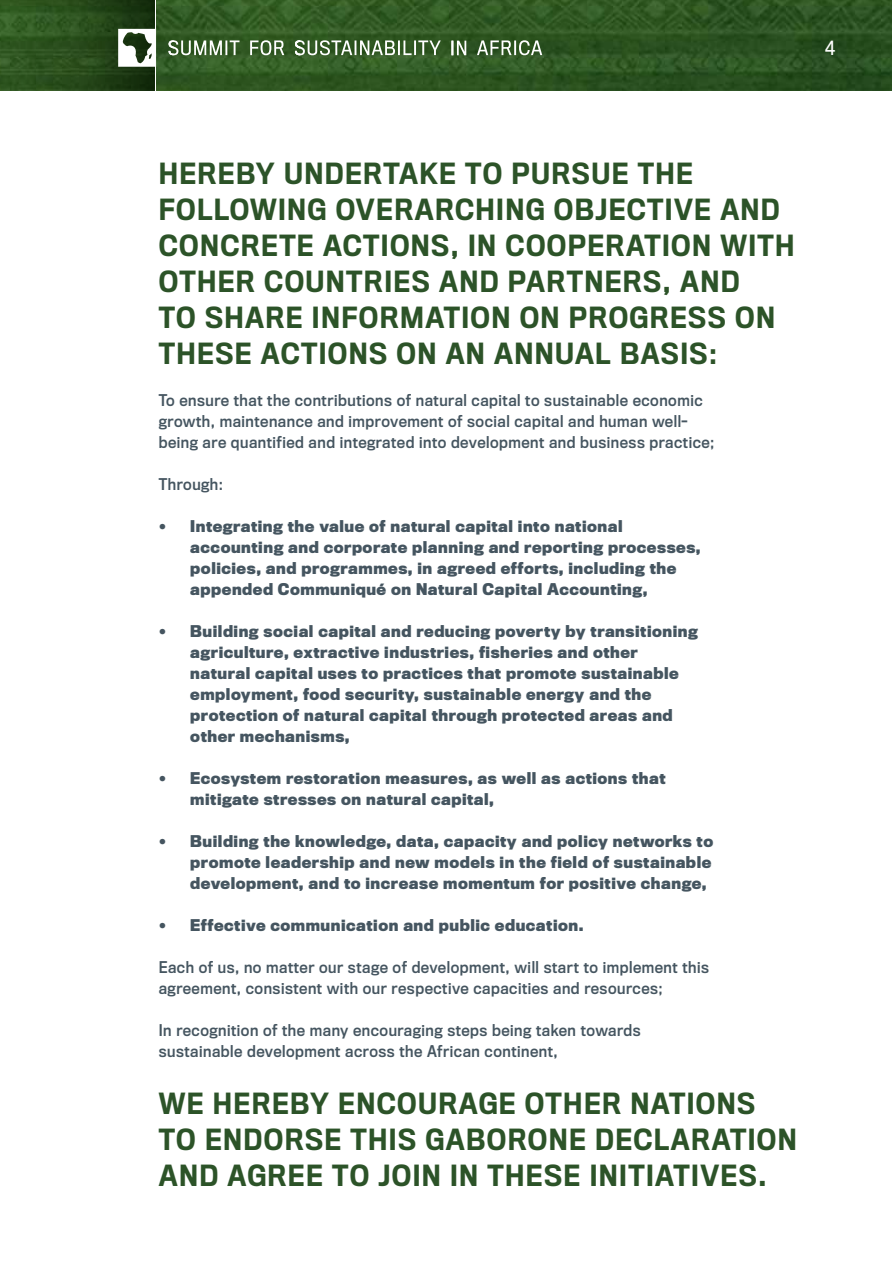
<style>
.page{position:relative;width:893px;height:1263px;background:#fff}
.page>*{position:absolute;margin:0;border:0;box-sizing:border-box;transform-origin:0 0}
.t1{font:500 27px/36px "Titling Gothic FB Narrow";letter-spacing:.05em;color:#2c5328}
.t2{font:18px "Titling Gothic FB Narrow";color:#fff}
.t3{font:700 15px/21px "Titling Gothic FB Narrow";letter-spacing:.035em;color:#455560}
.t4{font:15px/21px "Titling Gothic FB Narrow Standard";letter-spacing:.035em;color:#455560}
</style>
<div class="page">
<img style="left:157px;top:0;width:735px;height:91px">
<svg style="left:250px;top:40px;width:34px;height:15px"></svg>
<svg style="left:477px;top:40px;width:65px;height:15px"></svg>
<svg style="left:169px;top:40px;width:70px;height:15px"></svg>
<svg style="left:300px;top:40px;width:141px;height:15px"></svg>
<img style="left:295px;top:40px;width:5px;height:15px">
<svg style="left:451px;top:41px;width:15px;height:14px"></svg>
<svg style="left:0;top:0;width:154px;height:90px;background:#284b1b"></svg>
<svg style="left:118px;top:29px;width:37px;height:38px"></svg>
<p class="t2" style="left:825px;top:38px;width:11px">4</p>
<h1 class="t1" style="left:159px;top:157px;width:637px">HEREBY UNDERTAKE TO PURSUE THE FOLLOWING OVERARCHING OBJECTIVE AND CONCRETE ACTIONS, IN COOPERATION WITH OTHER COUNTRIES AND PARTNERS, AND<br>TO SHARE INFORMATION ON PROGRESS ON THESE ACTIONS ON AN ANNUAL BASIS:</h1>
<p class="t4" style="left:159px;top:390px;width:557px">To ensure that the contributions of natural capital to sustainable economic growth, maintenance and improvement of social capital and human well&shy;being are quantified and integrated into development and business practice;</p>
<p class="t4" style="left:159px;top:474px;width:66px">Through:</p>
<p class="t3" style="left:190px;top:516px;width:512px;text-indent:-31px">• Integrating the value of natural capital into national accounting and corporate planning and reporting processes, policies, and programmes, in agreed efforts, including the appended Communiqué on Natural Capital Accounting,</p>
<p class="t3" style="left:190px;top:621px;width:509px;text-indent:-32px">• Building social capital and reducing poverty by transitioning agriculture, extractive industries, fisheries and other natural capital uses to practices that promote sustainable employment, food security, sustainable energy and the protection of natural capital through protected areas and other mechanisms,</p>
<p class="t3" style="left:190px;top:768px;width:477px;text-indent:-32px">• Ecosystem restoration measures, as well as actions that mitigate stresses on natural capital,</p>
<p class="t3" style="left:190px;top:831px;width:524px;text-indent:-31px">• Building the knowledge, data, capacity and policy networks to promote leadership and new models in the field of sustainable development, and to increase momentum for positive change,</p>
<p class="t3" style="left:159px;top:915px;width:426px">• Effective communication and public education.</p>
<p class="t4" style="left:159px;top:957px;width:552px">Each of us, no matter our stage of development, will start to implement this agreement, consistent with our respective capacities and resources;</p>
<p class="t4" style="left:159px;top:1020px;width:483px">In recognition of the many encouraging steps being taken towards sustainable development across the African continent,</p>
<h1 class="t1" style="left:159px;top:1087px;width:639px">WE HEREBY ENCOURAGE OTHER NATIONS<br>TO ENDORSE THIS GABORONE DECLARATION<br>AND AGREE TO JOIN IN THESE INITIATIVES.</h1>
</div>
